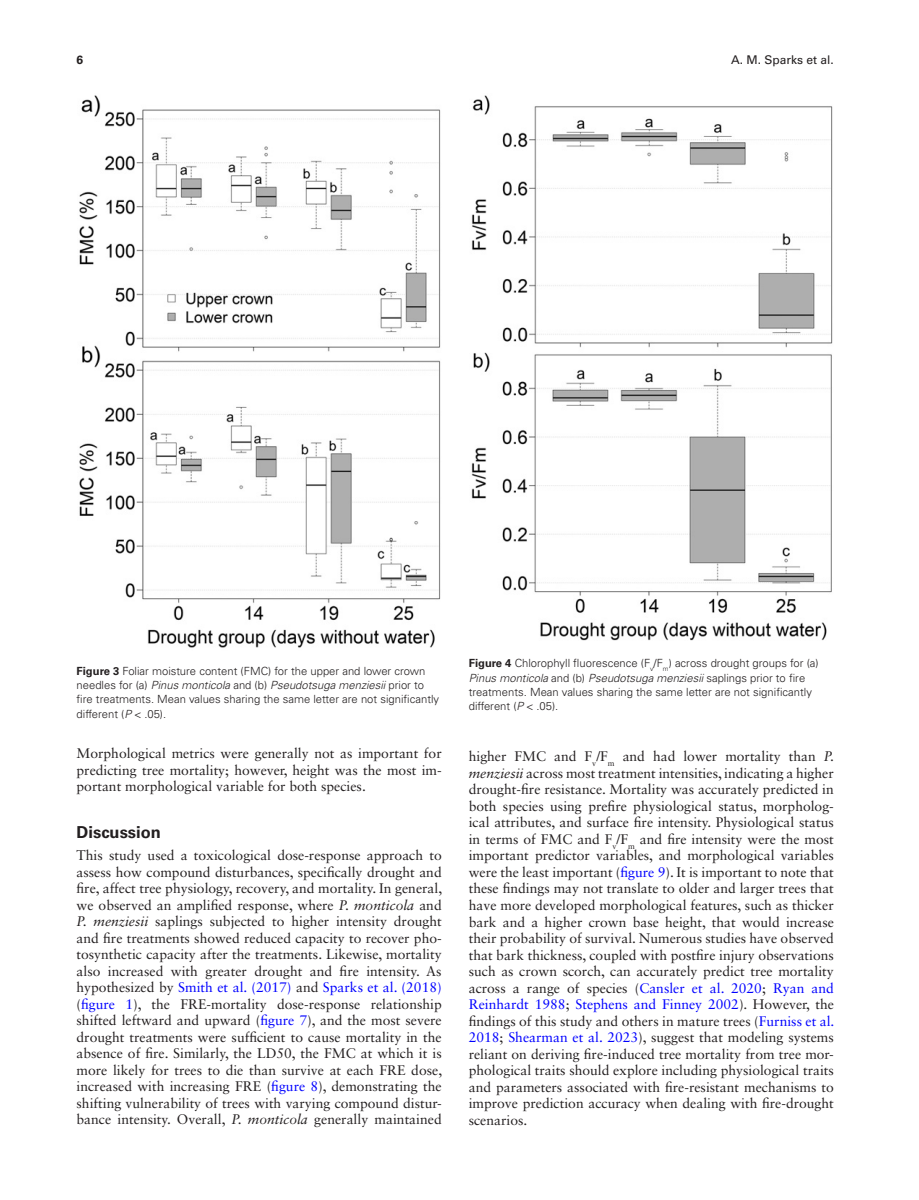
<style>
.page{position:relative;width:919px;height:1200px;background:#fff}
.page>*{position:absolute;margin:0;border:0;box-sizing:border-box;transform-origin:0 0}
.HeadA{font:700 16.5px "Univers LT Std";color:#231f20}
.Text{font:13.8px/16.5px "Sabon LT Std";color:#231f20;text-align:justify}
.TextInd{font:13.8px/16.5px "Sabon LT Std";color:#231f20;text-align:justify}
.t1{font:12px "Univers LT Std";color:#231f20}
.t2{font:700 12px "Univers LT Std";color:#231f20}
.FigCapt{font:300 11.25px/14.2px "Univers LT Std";color:#231f20}
.s1{font-weight:700}
.s2{font-style:italic}
.s3{color:#00f}
</style>
<div class="page">
<img style="left:79px;top:95px;width:362px;height:553px">
<img style="left:471px;top:95px;width:362px;height:546px">
<p class="t2" style="left:77px;top:53px;width:8px">6</p>
<p class="t1" style="left:731px;top:52px;width:104px">A. M. Sparks et al.</p>
<p class="FigCapt" style="left:77px;top:663px;width:364px"><span class="s1">Figure 3</span> Foliar moisture content (FMC) for the upper and lower crown needles for (a) <span class="s2">Pinus monticola</span> and (b) <span class="s2">Pseudotsuga menziesii</span> prior to fire treatments. Mean values sharing the same letter are not significantly different (<span class="s2">P</span> &lt; .05).</p>
<p class="FigCapt" style="left:468px;top:656px;width:351px"><span class="s1">Figure 4</span> Chlorophyll fluorescence (F<sub>v</sub>/F<sub>m</sub>) across drought groups for (a)<br><span class="s2">Pinus monticola</span> and (b) <span class="s2">Pseudotsuga menziesii</span> saplings prior to fire treatments. Mean values sharing the same letter are not significantly different (<span class="s2">P</span> &lt; .05).</p>
<p class="TextInd" style="left:77px;top:744px;width:366px">Morphological metrics were generally not as important for predicting tree mortality; however, height was the most im&shy;portant morphological variable for both species.</p>
<h2 class="HeadA" style="left:77px;top:822px;width:86px">Discussion</h2>
<p class="Text" style="left:77px;top:846px;width:367px">This study used a toxicological dose-response approach to assess how compound disturbances, specifically drought and fire, affect tree physiology, recovery, and mortality. In general, we observed an amplified response, where <span class="s2">P. monticola</span> and <span class="s2">P. menziesii</span> saplings subjected to higher intensity drought and fire treatments showed reduced capacity to recover pho&shy;tosynthetic capacity after the treatments. Likewise, mortality also increased with greater drought and fire intensity. As hypothesized by <span class="s3">Smith et al. (2017)</span> and <span class="s3">Sparks et al. (2018) </span>(<span class="s3">figure 1</span>), the FRE-mortality dose-response relationship shifted leftward and upward (<span class="s3">figure 7</span>), and the most severe drought treatments were sufficient to cause mortality in the absence of fire. Similarly, the LD50, the FMC at which it is more likely for trees to die than survive at each FRE dose, increased with increasing FRE (<span class="s3">figure 8</span>), demonstrating the shifting vulnerability of trees with varying compound distur&shy;bance intensity. Overall, <span class="s2">P. monticola</span> generally maintained</p>
<p class="Text" style="left:468px;top:748px;width:367px">higher FMC and F<sub>v</sub>/F<sub>m</sub> and had lower mortality than <span class="s2">P. menziesii</span> across most treatment intensities, indicating a higher drought-fire resistance. Mortality was accurately predicted in both species using prefire physiological status, morpholog&shy;ical attributes, and surface fire intensity. Physiological status in terms of FMC and F<sub>v</sub>/F<sub>m</sub> and fire intensity were the most important predictor variables, and morphological variables were the least important (<span class="s3">figure 9</span>). It is important to note that these findings may not translate to older and larger trees that have more developed morphological features, such as thicker bark and a higher crown base height, that would increase their probability of survival. Numerous studies have observed that bark thickness, coupled with postfire injury observations such as crown scorch, can accurately predict tree mortality across a range of species (<span class="s3">Cansler et al. 2020</span>; <span class="s3">Ryan and Reinhardt 1988</span>; <span class="s3">Stephens and Finney 2002</span>). However, the findings of this study and others in mature trees (<span class="s3">Furniss et al.<br>2018</span>; <span class="s3">Shearman et al. 2023</span>), suggest that modeling systems reliant on deriving fire-induced tree mortality from tree mor&shy;phological traits should explore including physiological traits and parameters associated with fire-resistant mechanisms to improve prediction accuracy when dealing with fire-drought scenarios.</p>
</div>
